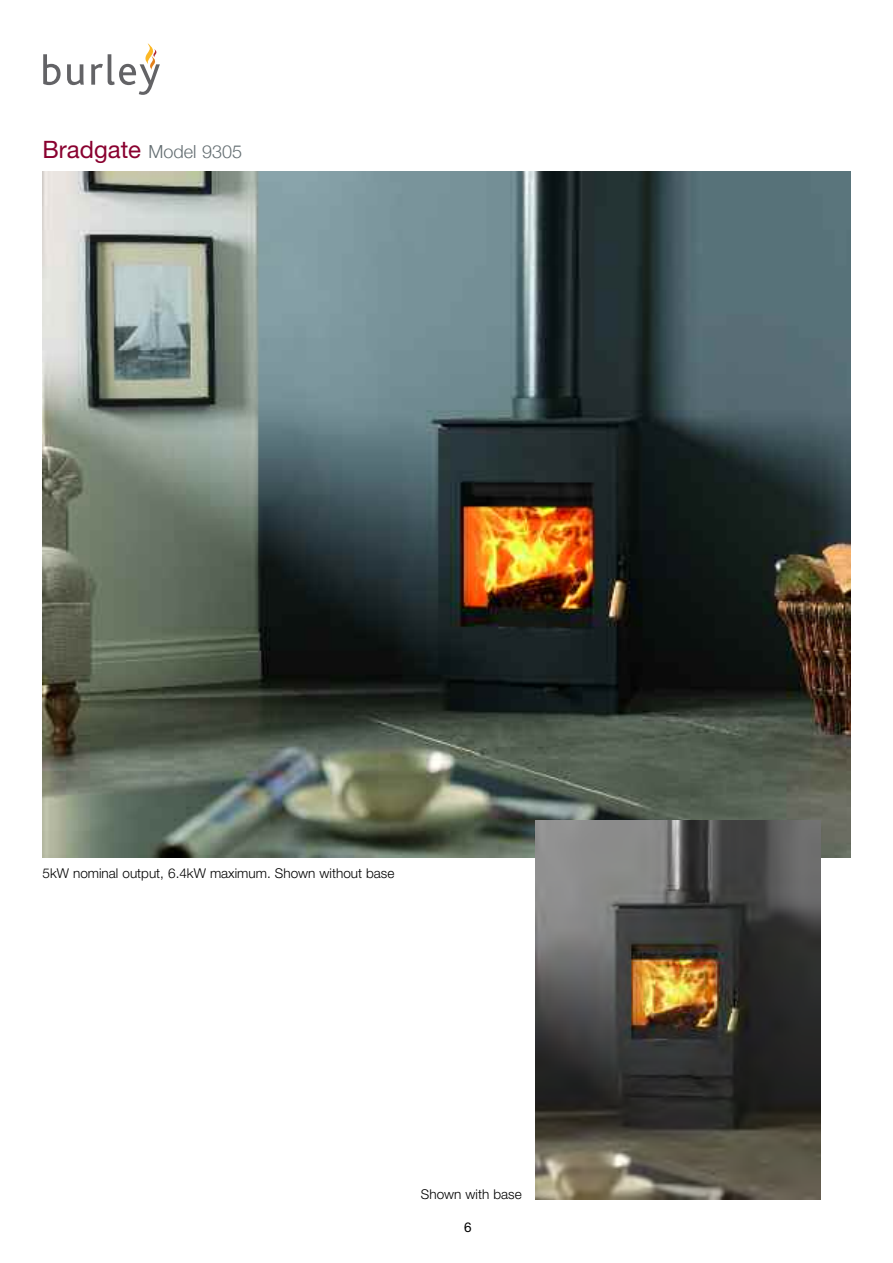
<style>
.page{position:relative;width:893px;height:1263px;background:#fff}
.page>*{position:absolute;margin:0;border:0;box-sizing:border-box;transform-origin:0 0}
.t1{font:300 18px "Helvetica Neue";color:#636d71}
.t2{font:300 13.5px "Helvetica Neue";color:#000}
.t3{font:13.5px "Helvetica Neue";color:#000}
.s1{font-weight:400;font-size:24px;color:#89002f}
</style>
<div class="page">
<svg style="left:43px;top:54px;width:18px;height:31px"></svg>
<svg style="left:67px;top:64px;width:17px;height:21px"></svg>
<svg style="left:91px;top:43px;width:69px;height:52px"></svg>
<img style="left:43px;top:171px;width:807px;height:687px">
<img style="left:536px;top:821px;width:285px;height:378px">
<h1 class="t1" style="left:43px;top:140px;width:201px"><span class="s1">Bradgate</span> Model 9305</h1>
<p class="t2" style="left:43px;top:868px;width:353px">5kW nominal output, 6.4kW maximum. Shown without base</p>
<p class="t2" style="left:421px;top:1189px;width:102px">Shown with base</p>
<p class="t3" style="left:464px;top:1222px;width:9px">6</p>
</div>
